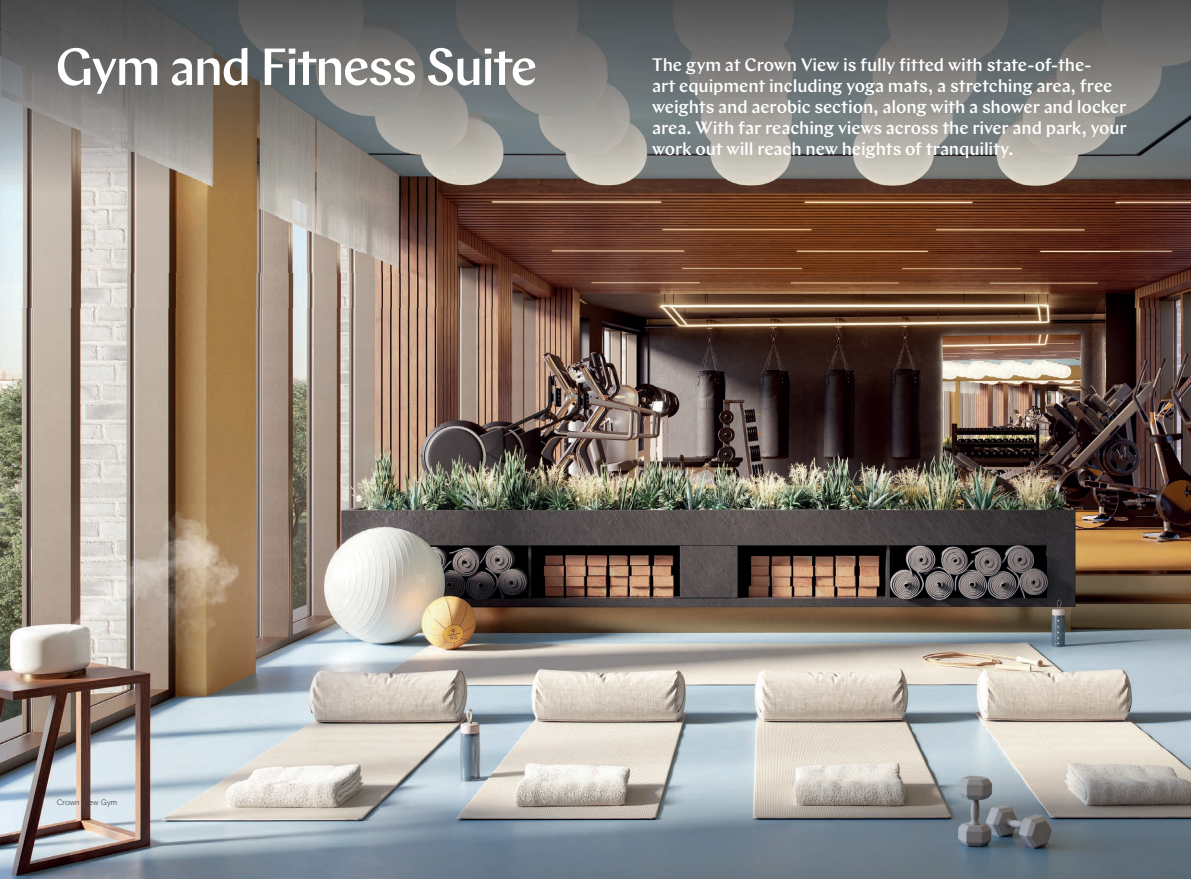
<style>
.page{position:relative;width:1191px;height:879px;background:#fff}
.page>*{position:absolute;margin:0;border:0;box-sizing:border-box;transform-origin:0 0}
.t1{font:500 52px "Chap";letter-spacing:-.04em;color:#fff}
.t2{font:500 18px/21px "Chap";letter-spacing:-.01em;color:#fff}
.t3{font:300 8px "Basis Grotesque Pro";letter-spacing:.005em;color:#35383b}
</style>
<div class="page">
<img style="left:0;top:0;width:1191px;height:879px">
<h1 class="t1" style="left:55px;top:34px;width:483px">Gym and Fitness Suite</h1>
<p class="t2" style="left:652px;top:54px;width:476px">The gym at Crown View is fully fitted with state-of-the-<br>art equipment including yoga mats, a stretching area, free weights and aerobic section, along with a shower and locker area. With far reaching views across the river and park, your work out will reach new heights of tranquility.</p>
<p class="t3" style="left:57px;top:798px;width:62px">Crown View Gym</p>
</div>
